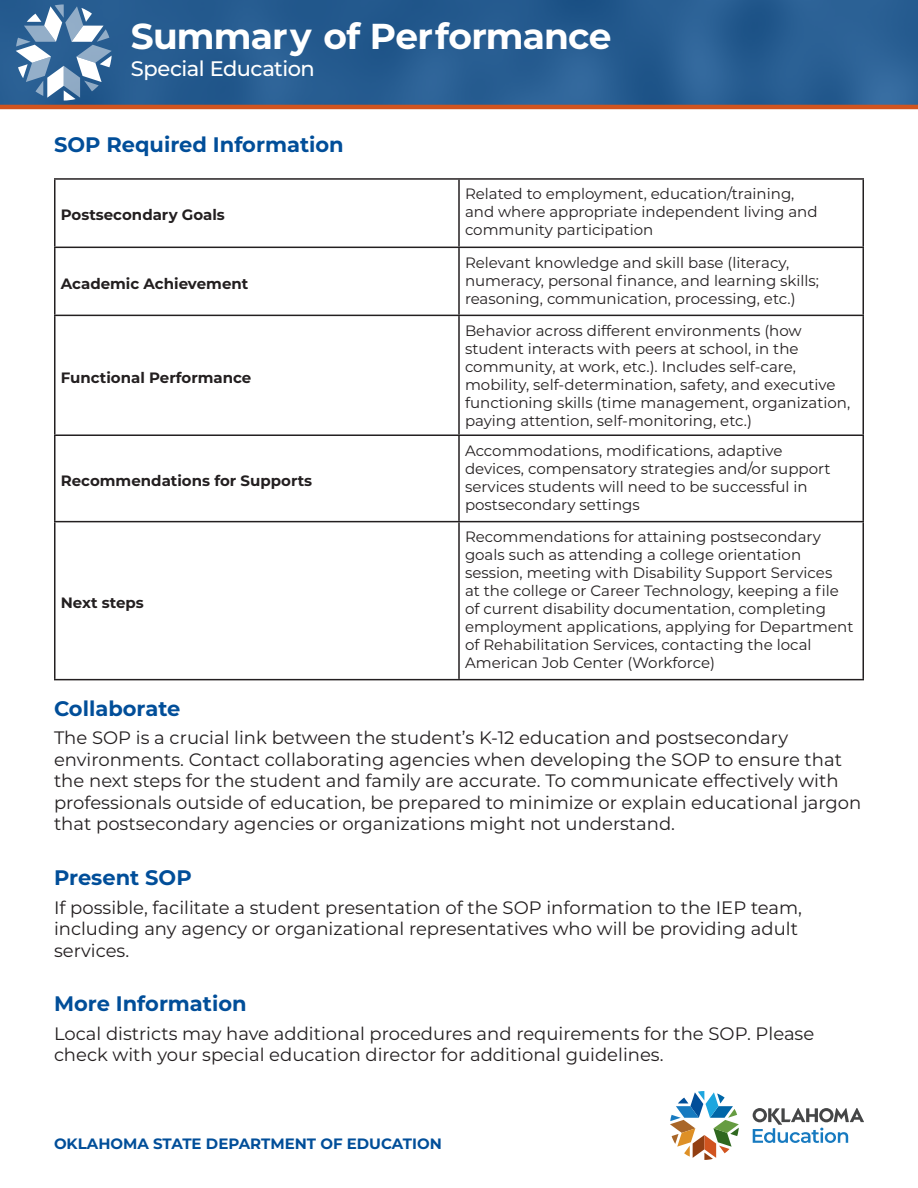
<style>
.page{position:relative;width:918px;height:1188px;background:#fff}
.page>*{position:absolute;margin:0;border:0;box-sizing:border-box;transform-origin:0 0}
.t1{font:700 36px "Montserrat";letter-spacing:-.02em;color:#fff}
.t2{font:700 21px "Montserrat";color:#014e99}
.t3{font:500 21px "Montserrat";letter-spacing:-.025em;color:#fff}
.Body_-_Montserrat{font:18px/21.6px "Montserrat";color:#231f20}
.t4{font:15px/18px "Montserrat";color:#231f20}
.t5{font:700 15px "Montserrat";color:#231f20}
.t6{font:700 15px "Montserrat";color:#014e99}
</style>
<div class="page">
<div style="left:0;top:0;width:918px;height:107px;background:#275c91"></div>
<hr style="left:0;top:105px;width:918px;height:4px;background:#d1541f">
<svg style="left:16px;top:4px;width:96px;height:97px"></svg>
<svg style="left:670px;top:1091px;width:69px;height:69px"></svg>
<svg style="left:753px;top:1108px;width:111px;height:35px"></svg>
<hr style="left:54px;top:178px;width:405px;height:2px;background:#231f20">
<hr style="left:54px;top:180px;width:2px;height:67px;background:#231f20">
<hr style="left:459px;top:178px;width:405px;height:2px;background:#231f20">
<hr style="left:458px;top:180px;width:2px;height:67px;background:#231f20">
<hr style="left:862px;top:180px;width:2px;height:67px;background:#231f20">
<hr style="left:54px;top:247px;width:405px;height:1px;background:#231f20">
<hr style="left:54px;top:248px;width:2px;height:67px;background:#231f20">
<hr style="left:459px;top:247px;width:405px;height:1px;background:#231f20">
<hr style="left:458px;top:248px;width:2px;height:67px;background:#231f20">
<hr style="left:862px;top:248px;width:2px;height:67px;background:#231f20">
<hr style="left:54px;top:315px;width:405px;height:1px;background:#231f20">
<hr style="left:54px;top:316px;width:2px;height:118px;background:#231f20">
<hr style="left:459px;top:315px;width:405px;height:1px;background:#231f20">
<hr style="left:458px;top:316px;width:2px;height:118px;background:#231f20">
<hr style="left:862px;top:316px;width:2px;height:118px;background:#231f20">
<hr style="left:54px;top:434px;width:405px;height:2px;background:#231f20">
<hr style="left:54px;top:436px;width:2px;height:85px;background:#231f20">
<hr style="left:459px;top:434px;width:405px;height:2px;background:#231f20">
<hr style="left:458px;top:436px;width:2px;height:85px;background:#231f20">
<hr style="left:862px;top:436px;width:2px;height:85px;background:#231f20">
<hr style="left:54px;top:521px;width:405px;height:1px;background:#231f20">
<hr style="left:54px;top:522px;width:2px;height:157px;background:#231f20">
<hr style="left:459px;top:521px;width:405px;height:1px;background:#231f20">
<hr style="left:458px;top:522px;width:2px;height:157px;background:#231f20">
<hr style="left:862px;top:522px;width:2px;height:157px;background:#231f20">
<hr style="left:54px;top:679px;width:405px;height:1px;background:#231f20">
<hr style="left:459px;top:679px;width:405px;height:1px;background:#231f20">
<h1 class="t1" style="left:131px;top:10px;width:482px">Summary of Performance</h1>
<h2 class="t3" style="left:131px;top:54px;width:186px">Special Education</h2>
<h2 class="t2" style="left:54px;top:129px;width:291px">SOP Required Information</h2>
<p class="t5" style="left:61px;top:204px;width:166px">Postsecondary Goals</p>
<p class="t5" style="left:61px;top:272px;width:189px">Academic Achievement</p>
<p class="t5" style="left:61px;top:366px;width:192px">Functional Performance</p>
<p class="t5" style="left:61px;top:470px;width:253px">Recommendations for Supports</p>
<p class="t5" style="left:61px;top:592px;width:85px">Next steps</p>
<p class="t4" style="left:465px;top:185px;width:354px">Related to employment, education/training, and where appropriate independent living and community participation</p>
<p class="t4" style="left:465px;top:253px;width:356px">Relevant knowledge and skill base (literacy, numeracy, personal finance, and learning skills; reasoning, communication, processing, etc.)</p>
<p class="t4" style="left:465px;top:321px;width:387px">Behavior across different environments (how student interacts with peers at school, in the community, at work, etc.). Includes self-care, mobility, self-determination, safety, and executive functioning skills (time management, organization, paying attention, self-monitoring, etc.)</p>
<p class="t4" style="left:465px;top:441px;width:367px">Accommodations, modifications, adaptive devices, compensatory strategies and/or support services students will need to be successful in postsecondary settings</p>
<p class="t4" style="left:465px;top:527px;width:390px">Recommendations for attaining postsecondary goals such as attending a college orientation session, meeting with Disability Support Services<br>at the college or Career Technology, keeping a file of current disability documentation, completing employment applications, applying for Department of Rehabilitation Services, contacting the local American Job Center (Workforce)</p>
<h2 class="t2" style="left:54px;top:693px;width:128px">Collaborate</h2>
<p class="Body_-_Montserrat" style="left:54px;top:726px;width:809px">The SOP is a crucial link between the student’s K-12 education and postsecondary environments. Contact collaborating agencies when developing the SOP to ensure that the next steps for the student and family are accurate. To communicate effectively with professionals outside of education, be prepared to minimize or explain educational jargon that postsecondary agencies or organizations might not understand.</p>
<h2 class="t2" style="left:54px;top:863px;width:139px">Present SOP</h2>
<p class="Body_-_Montserrat" style="left:54px;top:896px;width:750px">If possible, facilitate a student presentation of the SOP information to the IEP team, including any agency or organizational representatives who will be providing adult services.</p>
<h2 class="t2" style="left:54px;top:989px;width:194px">More Information</h2>
<p class="Body_-_Montserrat" style="left:54px;top:1022px;width:762px">Local districts may have additional procedures and requirements for the SOP. Please check with your special education director for additional guidelines.</p>
<p class="t6" style="left:54px;top:1132px;width:389px">OKLAHOMA STATE DEPARTMENT OF EDUCATION</p>
</div>
